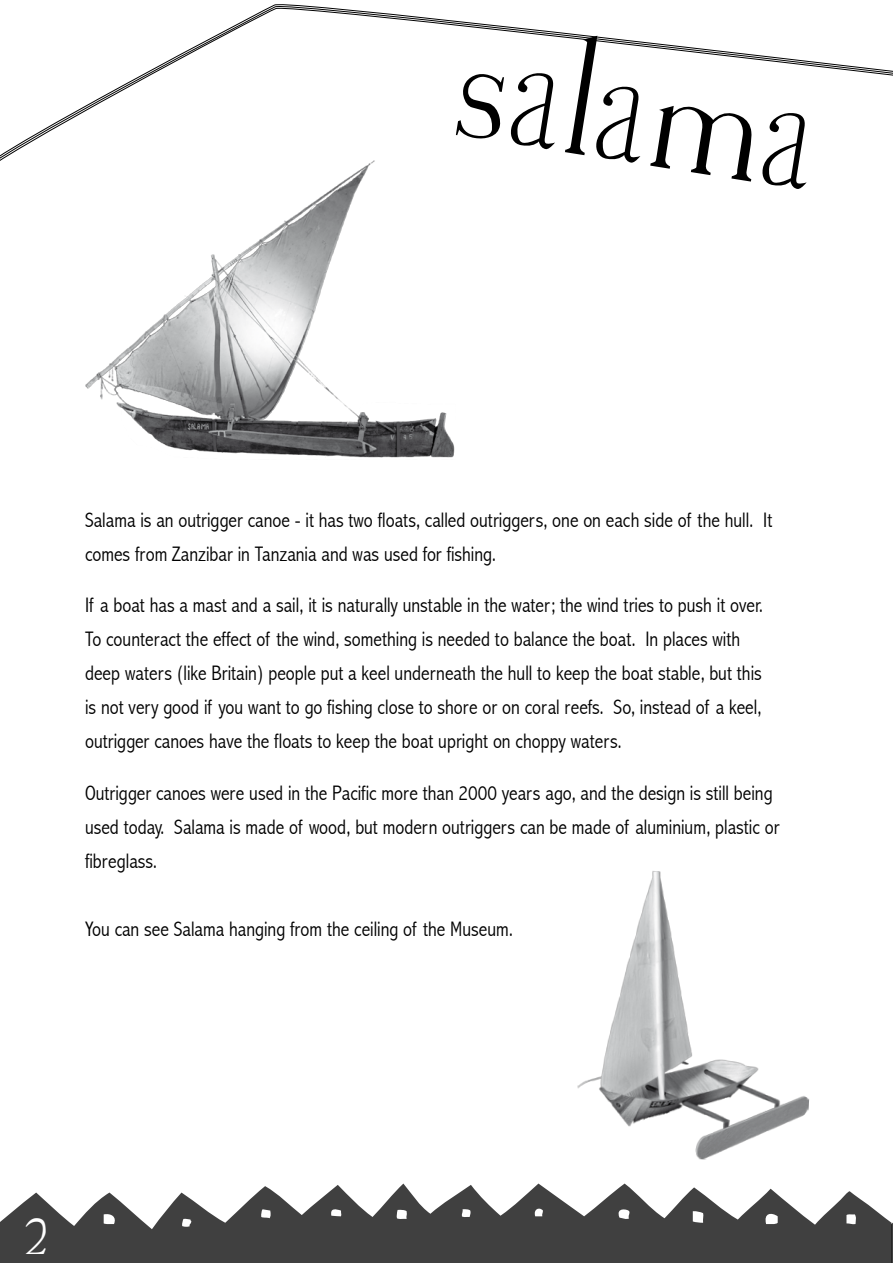
<style>
.page{position:relative;width:893px;height:1263px;background:#fff}
.page>*{position:absolute;margin:0;border:0;box-sizing:border-box;transform-origin:0 0}
.t1{font:150px "Smi Te";color:#000}
.t2{font:45px "Smi Te";color:#fff}
.t3{font:300 condensed 21px/34px "Abadi";color:#000}
</style>
<div class="page">
<svg style="left:0;top:1183px;width:891px;height:80px;fill:#404040"></svg>
<svg style="left:0;top:6px;width:892px;height:155px"></svg>
<svg style="left:892px;top:1222px;width:1px;height:41px"></svg>
<img style="left:577px;top:871px;width:233px;height:289px">
<img style="left:85px;top:161px;width:370px;height:297px">
<h1 class="t1" style="left:475px;top:16px;width:352px;rotate:9deg">salama</h1>
<p class="t3" style="left:85px;top:503px;width:689px">Salama is an outrigger canoe - it has two floats, called outriggers, one on each side of the hull. It comes from Zanzibar in Tanzania and was used for fishing.</p>
<p class="t3" style="left:85px;top:588px;width:680px">If a boat has a mast and a sail, it is naturally unstable in the water; the wind tries to push it over.<br>To counteract the effect of the wind, something is needed to balance the boat. In places with deep waters (like Britain) people put a keel underneath the hull to keep the boat stable, but this is not very good if you want to go fishing close to shore or on coral reefs. So, instead of a keel, outrigger canoes have the floats to keep the boat upright on choppy waters.</p>
<p class="t3" style="left:85px;top:775px;width:696px">Outrigger canoes were used in the Pacific more than 2000 years ago, and the design is still being used today. Salama is made of wood, but modern outriggers can be made of aluminium, plastic or fibreglass.</p>
<p class="t3" style="left:85px;top:911px;width:430px">You can see Salama hanging from the ceiling of the Museum.</p>
<h2 class="t2" style="left:26px;top:1217px;width:20px">2</h2>
</div>
